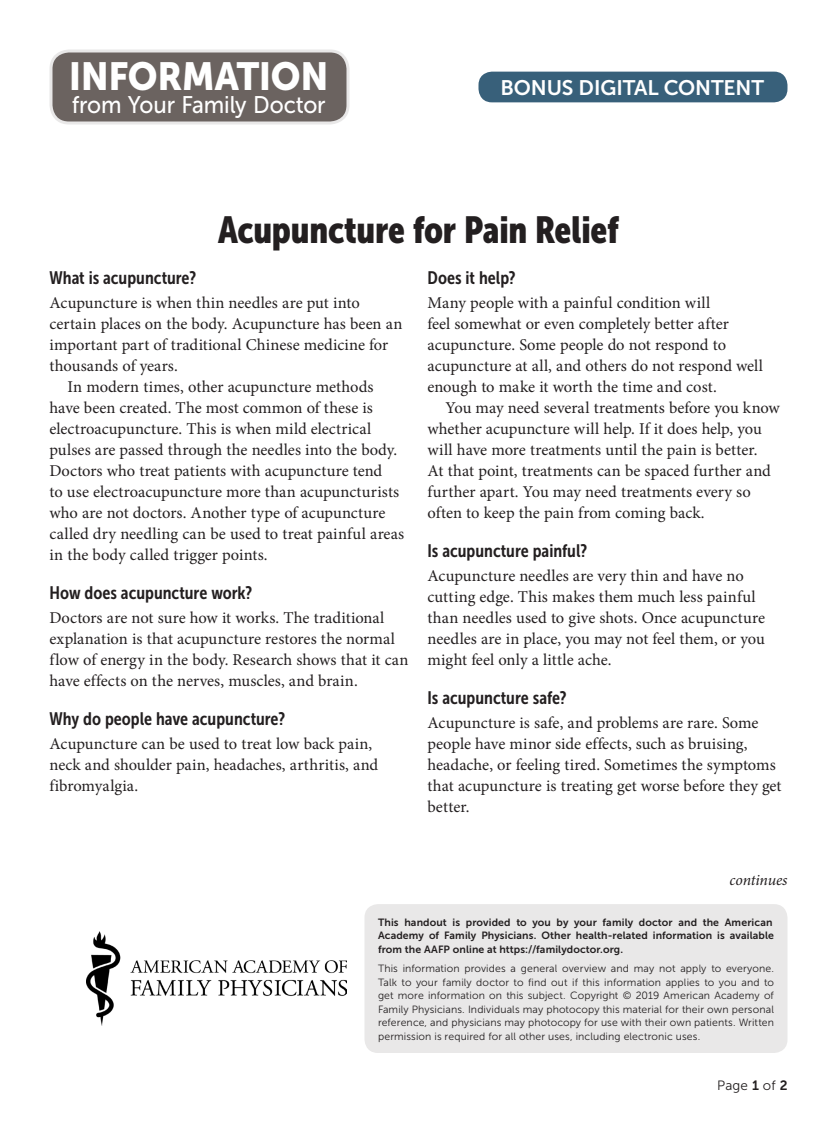
<style>
.page{position:relative;width:837px;height:1134px;background:#fff}
.page>*{position:absolute;margin:0;border:0;box-sizing:border-box;transform-origin:0 0}
.t1{font:39px "Museo Sans 900";letter-spacing:-.01em;color:#fff;scale:.93 1}
.article_title{font:37.5px "Museo Sans Cond 900";letter-spacing:-.005em;color:#231f20}
.t2{font:24px "Museo Sans 500";letter-spacing:-.005em;color:#fff;scale:.93 1}
.t3{font:21px "Museo Sans 700";letter-spacing:-.005em;color:#fff}
.head1{font:18px "Museo Sans Cond 700";color:#231f20}
.body_noindent{font:16.5px/21px "Minion Pro";color:#231f20}
.body_text{font:16.5px/21px "Minion Pro";letter-spacing:.005em;color:#231f20}
.Continues{font:italic 15.75px "Minion Pro";letter-spacing:-.01em;color:#231f20}
.t4{font:13.5px "Museo Sans 300";letter-spacing:.005em;color:#231f20}
.t5{font:10.5px/13.5px "Museo Sans 300";letter-spacing:.01em;color:#231f20;text-align:justify}
.t6{font:10.5px/13.5px "Museo Sans 700";letter-spacing:.01em;color:#231f20}
.s1{font-family:"Museo Sans 700"}
</style>
<div class="page">
<img style="left:87px;top:931px;width:259px;height:95px">
<div style="left:364px;top:904px;width:424px;height:149px;background:#e9e8e8;border-radius:14px"></div>
<div style="left:51px;top:51px;width:297px;height:72px;background:#6b6360;border-radius:18px"></div>
<div style="left:50px;top:50px;width:300px;height:74px;border:3px solid #e9e8e8;border-radius:18px"></div>
<div style="left:478px;top:72px;width:310px;height:30px;background:#38607a;border-radius:14px"></div>
<h1 class="t1" style="left:69px;top:54px;width:281px">INFORMATION</h1>
<h3 class="t2" style="left:72px;top:92px;width:275px">from Your Family Doctor</h3>
<p class="t3" style="left:501px;top:76px;width:265px">BONUS DIGITAL CONTENT</p>
<p class="article_title" style="left:218px;top:209px;width:402px">Acupuncture for Pain Relief</p>
<p class="head1" style="left:50px;top:268px;width:148px">What is acupuncture?</p>
<p class="body_noindent" style="left:50px;top:292px;width:354px">Acupuncture is when thin needles are put into certain places on the body. Acupuncture has been an important part of traditional Chinese medicine for thousands of years.</p>
<p class="body_text" style="left:50px;top:376px;width:356px;text-indent:18px">In modern times, other acupuncture methods have been created. The most common of these is electroacupuncture. This is when mild electrical pulses are passed through the needles into the body.<br>Doctors who treat patients with acupuncture tend<br>to use electroacupuncture more than acupuncturists who are not doctors. Another type of acupuncture called dry needling can be used to treat painful areas in the body called trigger points.</p>
<p class="head1" style="left:50px;top:583px;width:204px">How does acupuncture work?</p>
<p class="body_noindent" style="left:50px;top:607px;width:361px">Doctors are not sure how it works. The traditional explanation is that acupuncture restores the normal flow of energy in the body. Research shows that it can have effects on the nerves, muscles, and brain.</p>
<p class="head1" style="left:50px;top:709px;width:237px">Why do people have acupuncture?</p>
<p class="body_noindent" style="left:50px;top:733px;width:330px">Acupuncture can be used to treat low back pain, neck and shoulder pain, headaches, arthritis, and fibromyalgia.</p>
<p class="head1" style="left:428px;top:268px;width:90px">Does it help?</p>
<p class="body_noindent" style="left:428px;top:292px;width:337px">Many people with a painful condition will<br>feel somewhat or even completely better after acupuncture. Some people do not respond to acupuncture at all, and others do not respond well enough to make it worth the time and cost.</p>
<p class="body_text" style="left:428px;top:397px;width:354px;text-indent:18px">You may need several treatments before you know whether acupuncture will help. If it does help, you will have more treatments until the pain is better.<br>At that point, treatments can be spaced further and further apart. You may need treatments every so often to keep the pain from coming back.</p>
<p class="head1" style="left:428px;top:541px;width:161px">Is acupuncture painful?</p>
<p class="body_noindent" style="left:428px;top:565px;width:339px">Acupuncture needles are very thin and have no cutting edge. This makes them much less painful than needles used to give shots. Once acupuncture needles are in place, you may not feel them, or you might feel only a little ache.</p>
<p class="head1" style="left:428px;top:688px;width:141px">Is acupuncture safe?</p>
<p class="body_noindent" style="left:428px;top:712px;width:356px">Acupuncture is safe, and problems are rare. Some people have minor side effects, such as bruising, headache, or feeling tired. Sometimes the symptoms that acupuncture is treating get worse before they get better.</p>
<p class="Continues" style="left:730px;top:869px;width:59px">continues</p>
<p class="t6" style="left:378px;top:915px;width:398px">This handout is provided to you by your family doctor and the American<br>Academy of Family Physicians. Other health-related information is available from the AAFP online at https://familydoctor.org.</p>
<p class="t5" style="left:378px;top:962px;width:398px">This information provides a general overview and may not apply to everyone.<br>Talk to your family doctor to find out if this information applies to you and to get more information on this subject. Copyright © 2019 American Academy of Family Physicians. Individuals may photocopy this material for their own personal reference, and physicians may photocopy for use with their own patients. Written permission is required for all other uses, including electronic uses.</p>
<p class="t4" style="left:717px;top:1079px;width:72px">Page <span class="s1">1</span> of <span class="s1">2</span></p>
</div>
